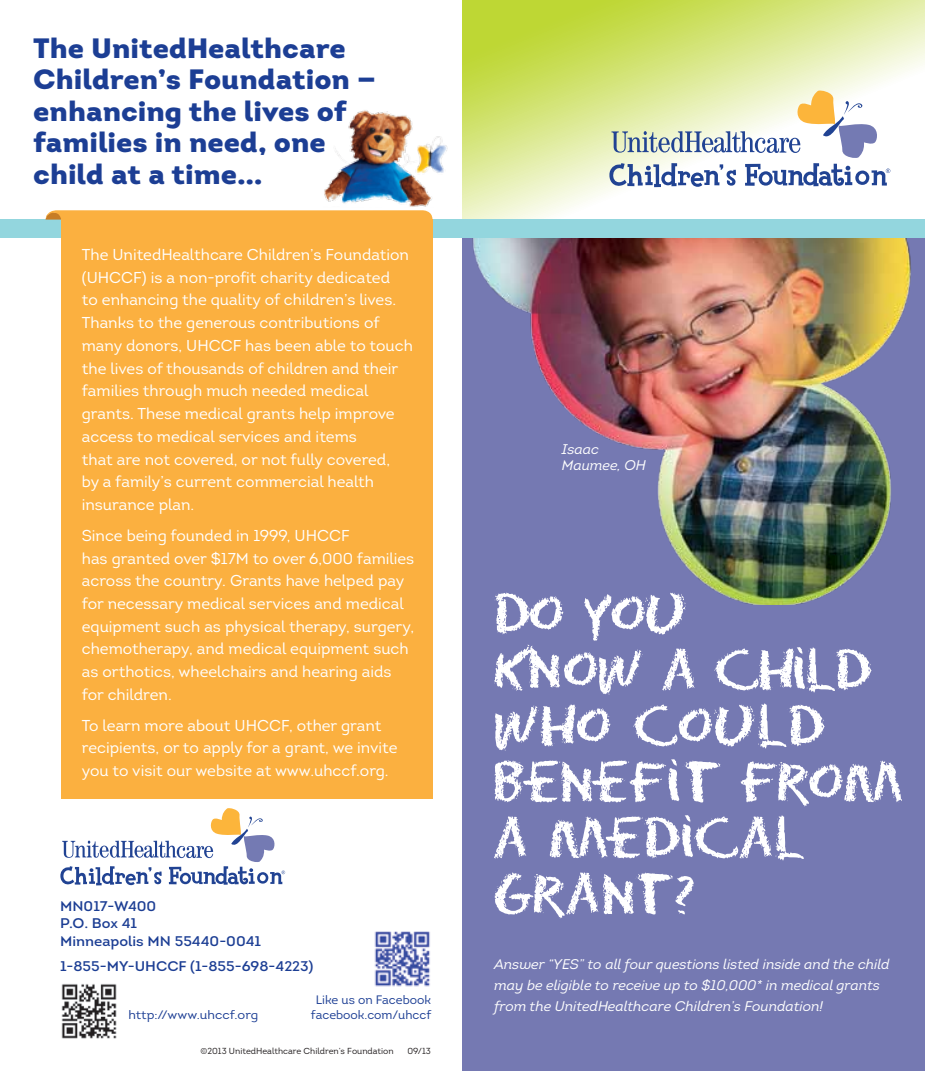
<style>
.page{position:relative;width:925px;height:1071px;background:#fff}
.page>*{position:absolute;margin:0;border:0;box-sizing:border-box;transform-origin:0 0}
.t1{font:52.5px/56px "Eraser";letter-spacing:-.01em;color:#fff;scale:1.06 1}
.t2{font:900 28px/31.5px "Intro";color:#1c3e94;scale:1.06 1}
.t3{font:15.75px/22.8px "Intro";color:#fff}
.t4{font:italic 14px/21px "Intro";color:#fff}
.t5{font:14px/17.5px "Intro";color:#1c3e94;scale:1.06 1}
.t6{font:12.25px "Intro";color:#1c3e94}
.t7{font:12.25px "Intro";color:#1c3e94;scale:1.06 1}
.t8{font:8.75px "Intro";color:#231f20}
</style>
<div class="page">
<div style="left:462px;top:234px;width:462px;height:837px;background:#7579b2"></div>
<img style="left:472px;top:238px;width:439px;height:367px">
<svg style="left:462px;top:0;width:462px;height:220px"></svg>
<div style="left:0;top:220px;width:462px;height:18px;background:#93d6de"></div>
<div style="left:462px;top:220px;width:462px;height:18px;background:#93d6de"></div>
<div style="left:61px;top:219px;width:371px;height:579px;background:#fbb040"></div>
<svg style="left:46px;top:210px;width:386px;height:10px"></svg>
<svg style="left:608px;top:89px;width:282px;height:98px"></svg>
<svg style="left:60px;top:808px;width:225px;height:77px"></svg>
<img style="left:61px;top:984px;width:56px;height:55px">
<svg style="left:529px;top:648px;width:31px;height:40px"></svg>
<svg style="left:561px;top:762px;width:31px;height:40px"></svg>
<svg style="left:603px;top:874px;width:31px;height:40px"></svg>
<img style="left:374px;top:931px;width:56px;height:56px">
<img style="left:324px;top:96px;width:143px;height:112px">
<h2 class="t2" style="left:33px;top:32px;width:325px">The UnitedHealthcare<br>Children’s Foundation — enhancing the lives of families in need, one child at a time…</h2>
<p class="t3" style="left:82px;top:243px;width:332px">The UnitedHealthcare Children’s Foundation (UHCCF) is a non-profit charity dedicated<br>to enhancing the quality of children’s lives.<br>Thanks to the generous contributions of many donors, UHCCF has been able to touch the lives of thousands of children and their families through much needed medical grants. These medical grants help improve access to medical services and items<br>that are not covered, or not fully covered,<br>by a family’s current commercial health insurance plan.</p>
<p class="t3" style="left:82px;top:524px;width:334px">Since being founded in 1999, UHCCF<br>has granted over $17M to over 6,000 families across the country. Grants have helped pay for necessary medical services and medical equipment such as physical therapy, surgery, chemotherapy, and medical equipment such as orthotics, wheelchairs and hearing aids for children.</p>
<p class="t3" style="left:82px;top:714px;width:317px">To learn more about UHCCF, other grant recipients, or to apply for a grant, we invite you to visit our website at www.uhccf.org.</p>
<p class="t5" style="left:60px;top:897px;width:191px">MN017-W400<br>P.O. Box 41<br>Minneapolis MN 55440-0041</p>
<p class="t5" style="left:60px;top:957px;width:240px">1-855-MY-UHCCF (1-855-698-4223)</p>
<p class="t6" style="left:316px;top:993px;width:117px">Like us on Facebook</p>
<p class="t7" style="left:128px;top:1007px;width:124px">http://www.uhccf.org</p>
<p class="t6" style="left:311px;top:1007px;width:122px">facebook.com/uhccf</p>
<p class="t8" style="left:200px;top:1046px;width:195px">©2013 UnitedHealthcare Children’s Foundation</p>
<p class="t8" style="left:407px;top:1046px;width:25px">09/13</p>
<p class="t4" style="left:561px;top:442px;width:86px;line-height:15.8px">Isaac<br>Maumee, OH</p>
<h1 class="t1" style="left:493px;top:586px;width:389px">DO YOU<br>K OW A CHILD<br>WHO COULD<br>BE EFIT FROM<br>A MEDICAL<br>GRA T?</h1>
<p class="t4" style="left:494px;top:953px;width:397px">Answer “YES” to all four questions listed inside and the child may be eligible to receive up to $10,000* in medical grants from the UnitedHealthcare Children’s Foundation!</p>
</div>
